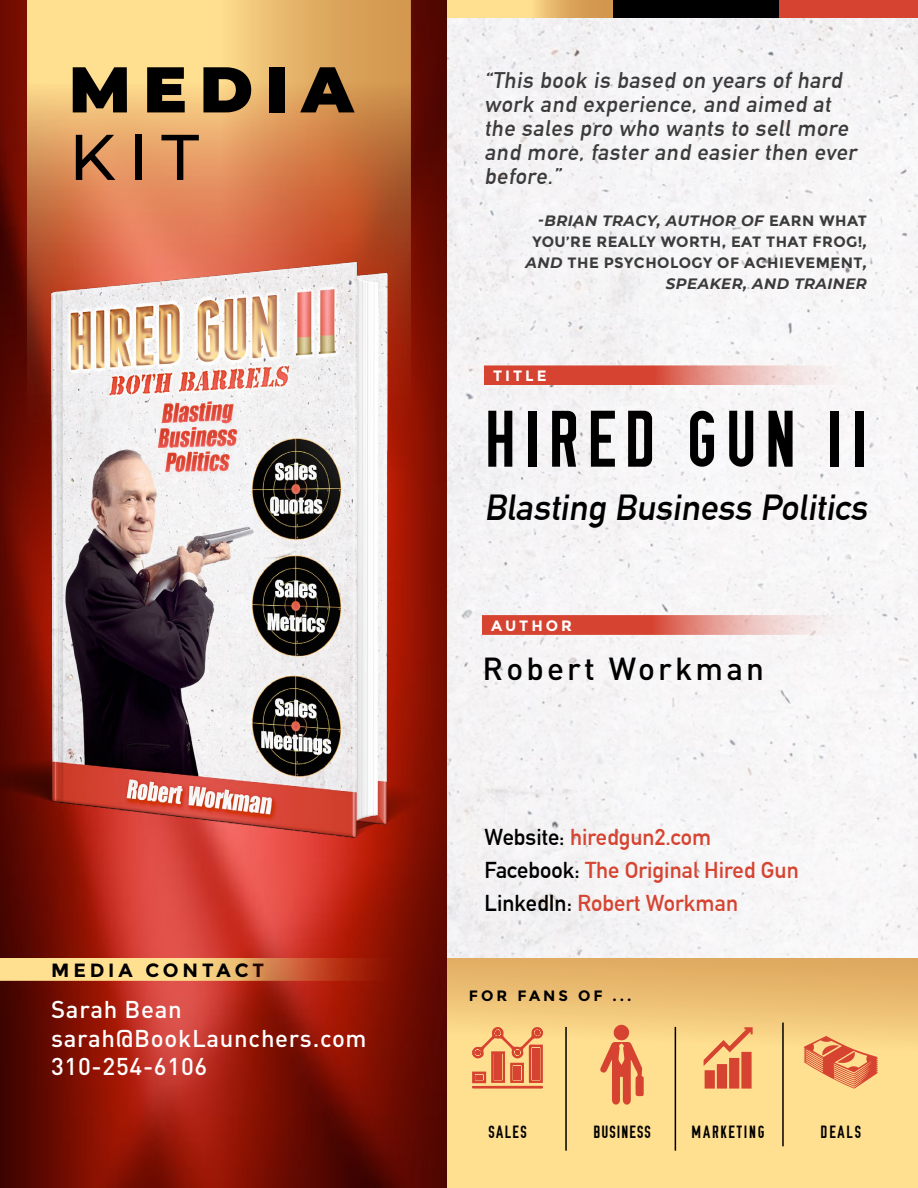
<style>
.page{position:relative;width:918px;height:1188px;background:#fff}
.page>*{position:absolute;margin:0;border:0;box-sizing:border-box;transform-origin:0 0}
.t1{font:79.95px "OSP DIN";letter-spacing:.1em;color:#000}
.t2{font:900 64.5px "Montserrat";letter-spacing:.2em;color:#000}
.t3{font:500 64.5px "Montserrat";color:#000}
.t4{font:700 35.55px "DIN Alternate";color:#000}
.t5{font:500 31.5px "DIN Pro";letter-spacing:.1em;color:#000}
.t6{font:500 24px/28.5px "DIN Pro";letter-spacing:.03em;color:#fff}
.t7{font:700 22.5px/33px "DIN Alternate";color:#d64331}
.t8{font:700 22.2px/24px "DIN Alternate";color:#3b3b3b}
.t9{font:700 19.2px "Montserrat";letter-spacing:.2em;color:#000}
.t10{font:17.7px "OSP DIN";letter-spacing:.1em;color:#000}
.t11{font:700 15px/21px "Montserrat";letter-spacing:.03em;color:#3b3b3b;text-align:right}
.t12{font:700 15px "Montserrat";letter-spacing:.2em;color:#000}
.t13{font:700 15px "Montserrat";letter-spacing:.2em;color:#fff}
.s1{font-style:italic}
.s2{color:#000}
</style>
<div class="page">
<div style="left:446px;top:0;width:472px;height:1188px;background:#f6f5f6"></div>
<img style="left:0;top:0;width:446px;height:1188px">
<svg style="left:28px;top:0;width:382px;height:219px;background:#e4a767"></svg>
<img style="left:0;top:219px;width:467px;height:665px">
<svg style="left:485px;top:366px;width:382px;height:19px;background:#e2857a"></svg>
<svg style="left:483px;top:615px;width:382px;height:19px;background:#e1857a"></svg>
<svg style="left:0;top:958px;width:410px;height:22px;background:#df9f62"></svg>
<svg style="left:448px;top:0;width:166px;height:17px;background:#eec478"></svg>
<div style="left:614px;top:0;width:166px;height:17px;background:#000"></div>
<div style="left:780px;top:0;width:138px;height:17px;background:#d64331"></div>
<svg style="left:448px;top:958px;width:470px;height:230px;background:#f7d284"></svg>
<hr style="left:565px;top:1027px;width:2px;height:124px;background:#000">
<hr style="left:675px;top:1027px;width:1px;height:124px;background:#000">
<hr style="left:782px;top:1023px;width:2px;height:123px;background:#000">
<svg style="left:472px;top:1027px;width:72px;height:62px;background:#ec9864"></svg>
<svg style="left:804px;top:1036px;width:74px;height:53px;background:#eea26a"></svg>
<svg style="left:704px;top:1027px;width:49px;height:62px;background:#ea9361"></svg>
<svg style="left:600px;top:1025px;width:44px;height:80px;background:#eb9462"></svg>
<h2 class="t2" style="left:69px;top:41px;width:286px">MEDIA</h2>
<h2 class="t3" style="left:69px;top:112px;width:132px">kit</h2>
<p class="t9" style="left:51px;top:959px;width:214px">MEDIA CONTACT</p>
<p class="t6" style="left:51px;top:994px;width:317px">Sarah Bean sarah@BookLaunchers.com<br>310-254-6106</p>
<p class="t8" style="left:484px;top:67px;width:378px">“This book is based on years of hard work and experience, and aimed at the sales pro who wants to sell more and more, faster and easier then ever before.”</p>
<p class="t11" style="left:526px;top:210px;width:343px"><span class="s1">-BRIAN TRACY, AUTHOR OF</span> EARN WHAT<br>YOU’RE REALLY WORTH, EAT THAT FROG!<span class="s1">,<br>AND</span> THE PSYCHOLOGY OF ACHIEVEMENT<span class="s1">,<br>SPEAKER, AND TRAINER</span></p>
<p class="t13" style="left:493px;top:367px;width:55px">TITLE</p>
<h1 class="t1" style="left:485px;top:399px;width:360px">HIRED GUN II</h1>
<h3 class="t4" style="left:485px;top:481px;width:391px">Blasting Business Politics</h3>
<p class="t13" style="left:491px;top:616px;width:82px">AUTHOR</p>
<h3 class="t5" style="left:483px;top:647px;width:283px">Robert Workman</h3>
<p class="t7" style="left:485px;top:819px;width:316px"><span class="s2">Website:</span> hiredgun2.com<br><span class="s2">Facebook:</span> The Original Hired Gun<br><span class="s2">LinkedIn:</span> Robert Workman</p>
<p class="t12" style="left:469px;top:987px;width:164px">F OR FANS OF ...</p>
<p class="t10" style="left:488px;top:1123px;width:39px">SALES</p>
<p class="t10" style="left:593px;top:1123px;width:52px">BUSINESS</p>
<p class="t10" style="left:692px;top:1123px;width:73px">MARKETING</p>
<p class="t10" style="left:821px;top:1123px;width:41px">DEALS</p>
</div>
